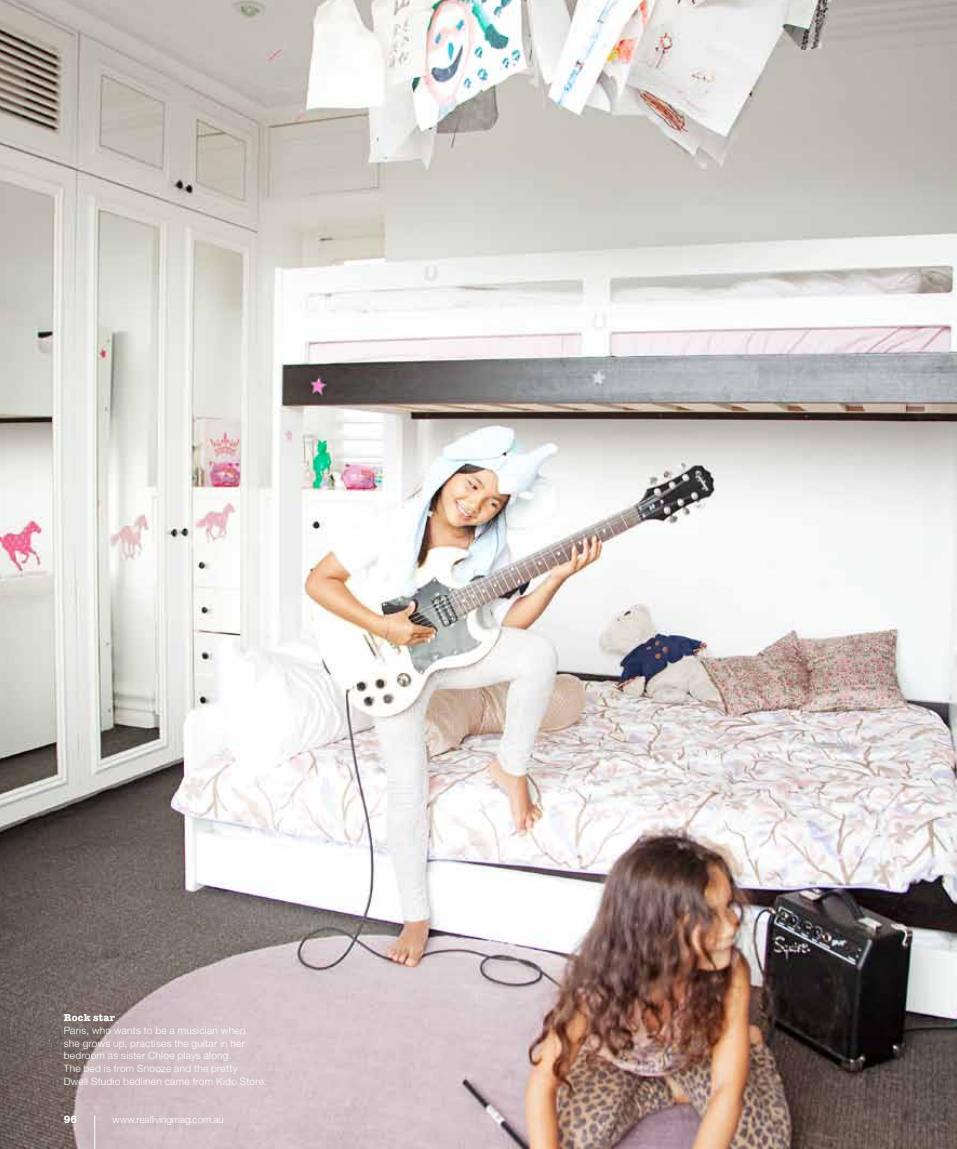
<style>
.page{position:relative;width:957px;height:1149px;background:#fff}
.page>*{position:absolute;margin:0;border:0;box-sizing:border-box;transform-origin:0 0}
.t1{font:800 10.5px "Helvetica Neue";color:#fff}
.t2{font:300 10.2px/12.8px "Helvetica Neue";letter-spacing:.025em;color:#fff}
.t3{font:700 10.2px "American Typewriter";letter-spacing:.025em;color:#fff}
.t4{font:300 9.75px "Helvetica Neue";color:#fff}
</style>
<div class="page">
<img style="left:0;top:0;width:957px;height:1148px">
<hr style="left:94px;top:1114px;width:1px;height:34px;background:#fff">
<p class="t3" style="left:64px;top:1011px;width:53px">Rock star</p>
<p class="t2" style="left:64px;top:1023px;width:205px">Paris, who wants to be a musician when<br>she grows up, practises the guitar in her bedroom as sister Chloe plays along.<br>The bed is from Snooze and the pretty<br>Dwell Studio bedlinen came from Kido Store.</p>
<p class="t1" style="left:64px;top:1112px;width:15px">96</p>
<p class="t4" style="left:113px;top:1113px;width:113px">www.reallivingmag.com.au</p>
</div>
